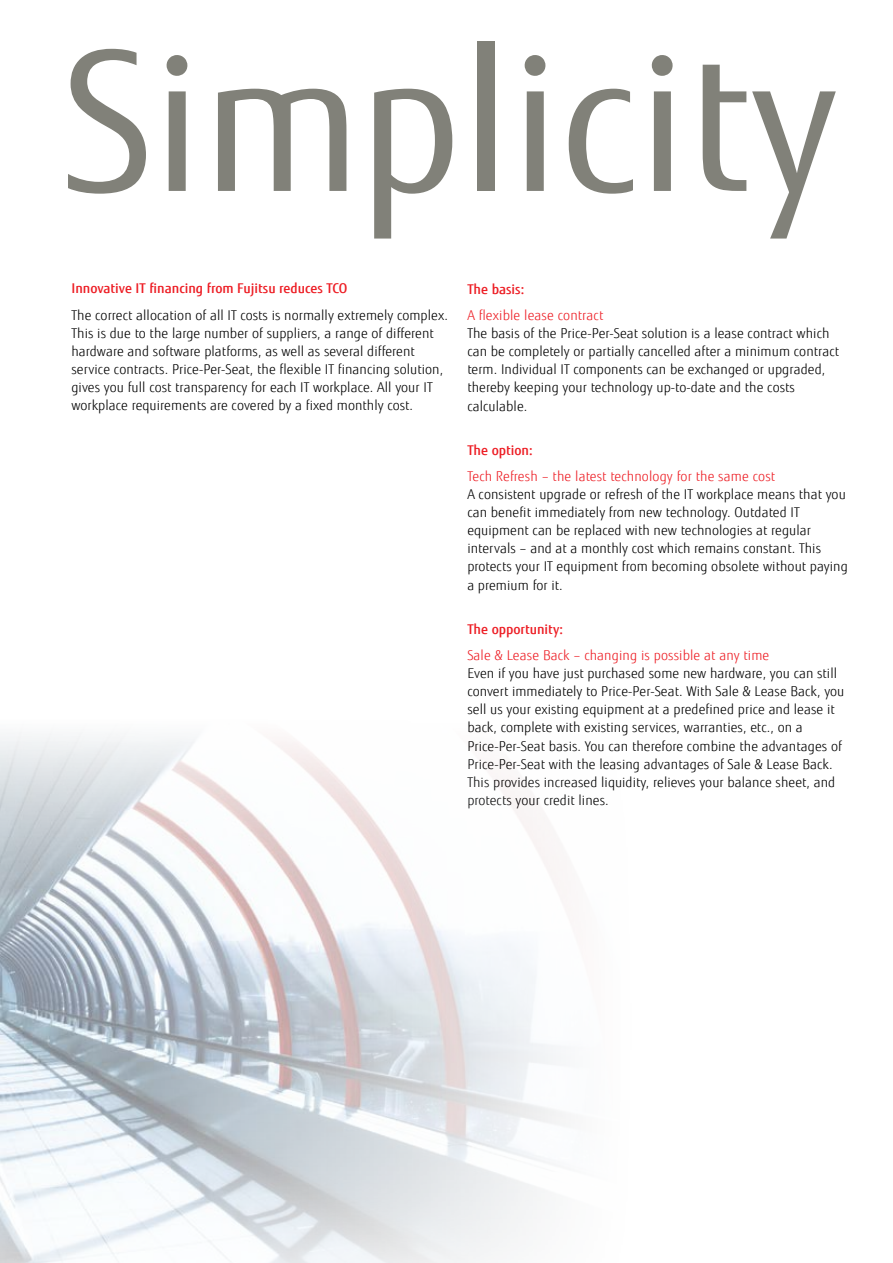
<style>
.page{position:relative;width:893px;height:1263px;background:#fff}
.page>*{position:absolute;margin:0;border:0;box-sizing:border-box;transform-origin:0 0}
.t1{font:193.5px "Fujitsu Sans";color:#818179}
.t2{font:300 13.5px/18.1px "Fujitsu Sans";letter-spacing:.005em;color:#000}
.t3{font:300 13.5px "Fujitsu Sans";letter-spacing:.01em;color:#ed1d24}
.t4{font:500 13.5px "Fujitsu Sans";color:#ed1d24}
</style>
<div class="page">
<img style="left:0;top:732px;width:566px;height:531px">
<h1 class="t1" style="left:62px;top:6px;width:777px">Simplicity</h1>
<p class="t4" style="left:71px;top:280px;width:277px">Innovative IT financing from Fujitsu reduces TCO</p>
<p class="t2" style="left:71px;top:306px;width:378px">The correct allocation of all IT costs is normally extremely complex.<br>This is due to the large number of suppliers, a range of different hardware and software platforms, as well as several different service contracts. Price-Per-Seat, the flexible IT financing solution, gives you full cost transparency for each IT workplace. All your IT workplace requirements are covered by a fixed monthly cost.</p>
<p class="t4" style="left:467px;top:280px;width:58px">The basis:</p>
<p class="t3" style="left:467px;top:307px;width:138px">A flexible lease contract</p>
<p class="t2" style="left:467px;top:324px;width:373px">The basis of the Price-Per-Seat solution is a lease contract which can be completely or partially cancelled after a minimum contract term. Individual IT components can be exchanged or upgraded, thereby keeping your technology up-to-date and the costs calculable.</p>
<p class="t4" style="left:467px;top:441px;width:67px">The option:</p>
<p class="t3" style="left:467px;top:468px;width:309px">Tech Refresh – the latest technology for the same cost</p>
<p class="t2" style="left:467px;top:485px;width:382px">A consistent upgrade or refresh of the IT workplace means that you can benefit immediately from new technology. Outdated IT equipment can be replaced with new technologies at regular intervals – and at a monthly cost which remains constant. This protects your IT equipment from becoming obsolete without paying a premium for it.</p>
<p class="t4" style="left:467px;top:620px;width:97px">The opportunity:</p>
<p class="t3" style="left:467px;top:647px;width:303px">Sale &amp; Lease Back – changing is possible at any time</p>
<p class="t2" style="left:467px;top:665px;width:379px">Even if you have just purchased some new hardware, you can still convert immediately to Price-Per-Seat. With Sale &amp; Lease Back, you sell us your existing equipment at a predefined price and lease it back, complete with existing services, warranties, etc., on a Price-Per-Seat basis. You can therefore combine the advantages of Price-Per-Seat with the leasing advantages of Sale &amp; Lease Back.<br>This provides increased liquidity, relieves your balance sheet, and protects your credit lines.</p>
</div>
